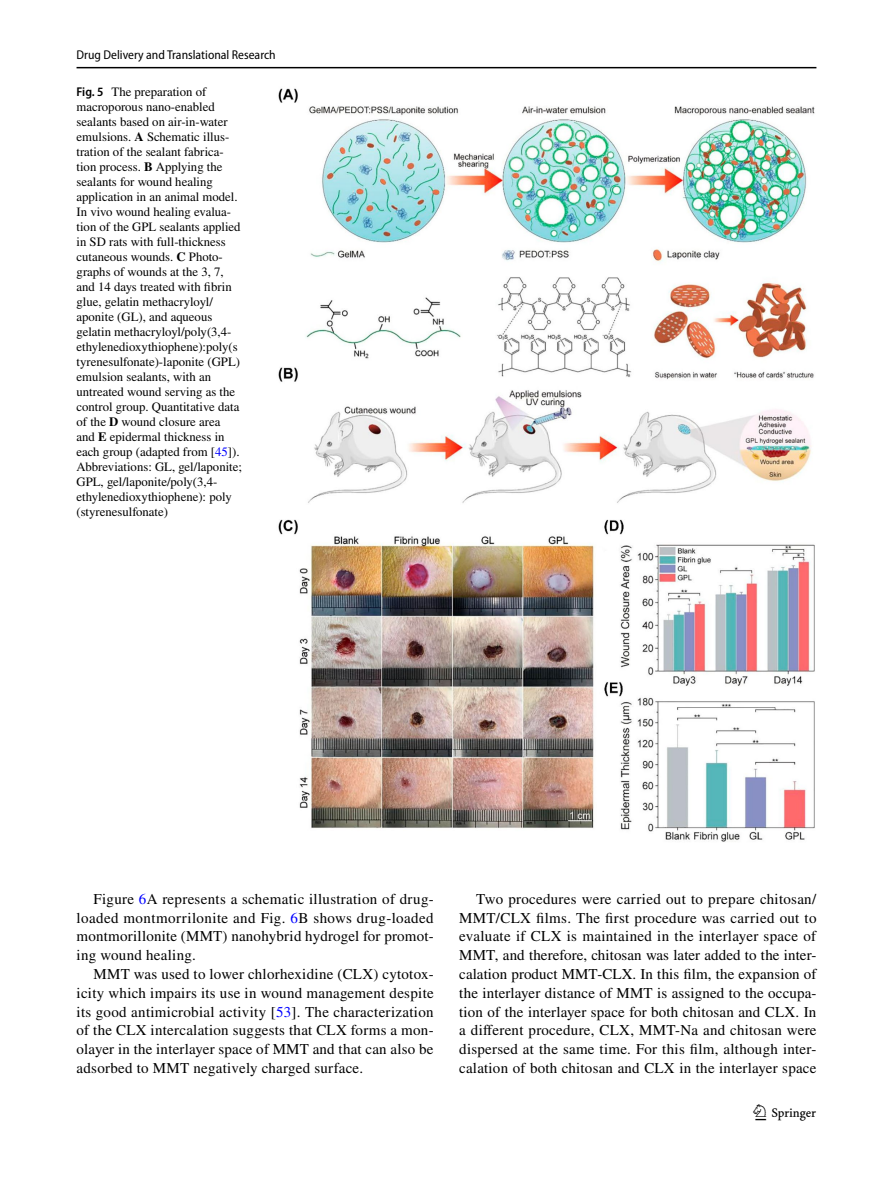
<style>
.page{position:relative;width:893px;height:1187px;background:#fff}
.page>*{position:absolute;margin:0;border:0;box-sizing:border-box;transform-origin:0 0}
.t1{font:22.5px "Springnew Regular 3";color:#000}
.t2{font:15px/18.8px "STIX";letter-spacing:.015em;color:#000;text-align:justify}
.t3{font:12.75px/15px "STIX";color:#000}
.t4{font:semi-condensed 12.75px "Myriad Pro";color:#000}
.s1{font-family:"Myriad Pro";font-weight:600;font-stretch:semi-condensed}
.s2{font-weight:700}
.s3{color:#00f}
</style>
<div class="page">
<hr style="left:77px;top:67px;width:739px;height:1px;background:#000">
<img style="left:278px;top:88px;width:537px;height:754px">
<p class="t4" style="left:77px;top:48px;width:201px">Drug Delivery and Translational Research</p>
<p class="t3" style="left:77px;top:85px;width:167px"><span class="s1">Fig. 5</span> The preparation of macroporous nano-enabled sealants based on air-in-water emulsions. <span class="s2">A</span> Schematic illus&shy;tration of the sealant fabrica&shy;tion process. <span class="s2">B</span> Applying the sealants for wound healing application in an animal model.<br>In vivo wound healing evalua&shy;tion of the GPL sealants applied in SD rats with full-thickness cutaneous wounds. <span class="s2">C</span> Photo&shy;graphs of wounds at the 3, 7, and 14 days treated with fibrin glue, gelatin methacryloyl/ aponite (GL), and aqueous gelatin methacryloyl/poly(3,4- ethylenedioxythiophene):poly(s tyrenesulfonate)-laponite (GPL) emulsion sealants, with an untreated wound serving as the control group. Quantitative data of the <span class="s2">D</span> wound closure area<br>and <span class="s2">E</span> epidermal thickness in each group (adapted from [<span class="s3">45</span>]).<br>Abbreviations: GL, gel/laponite;<br>GPL, gel/laponite/poly(3,4- ethylenedioxythiophene): poly (styrenesulfonate)</p>
<p class="t2" style="left:77px;top:890px;width:359px;text-indent:17px">Figure <span class="s3">6</span>A represents a schematic illustration of drug&shy;loaded montmorrilonite and Fig. <span class="s3">6</span>B shows drug-loaded montmorillonite (MMT) nanohybrid hydrogel for promot&shy;ing wound healing.</p>
<p class="t2" style="left:77px;top:965px;width:359px;text-indent:17px">MMT was used to lower chlorhexidine (CLX) cytotox&shy;icity which impairs its use in wound management despite its good antimicrobial activity [<span class="s3">53</span>]. The characterization of the CLX intercalation suggests that CLX forms a mon&shy;olayer in the interlayer space of MMT and that can also be adsorbed to MMT negatively charged surface.</p>
<p class="t2" style="left:459px;top:890px;width:359px;text-indent:17px">Two procedures were carried out to prepare chitosan/ MMT/CLX films. The first procedure was carried out to evaluate if CLX is maintained in the interlayer space of MMT, and therefore, chitosan was later added to the inter&shy;calation product MMT-CLX. In this film, the expansion of the interlayer distance of MMT is assigned to the occupa&shy;tion of the interlayer space for both chitosan and CLX. In a different procedure, CLX, MMT-Na and chitosan were dispersed at the same time. For this film, although inter&shy;calation of both chitosan and CLX in the interlayer space</p>
<h1 class="t1" style="left:755px;top:1104px;width:62px">1 3</h1>
</div>
